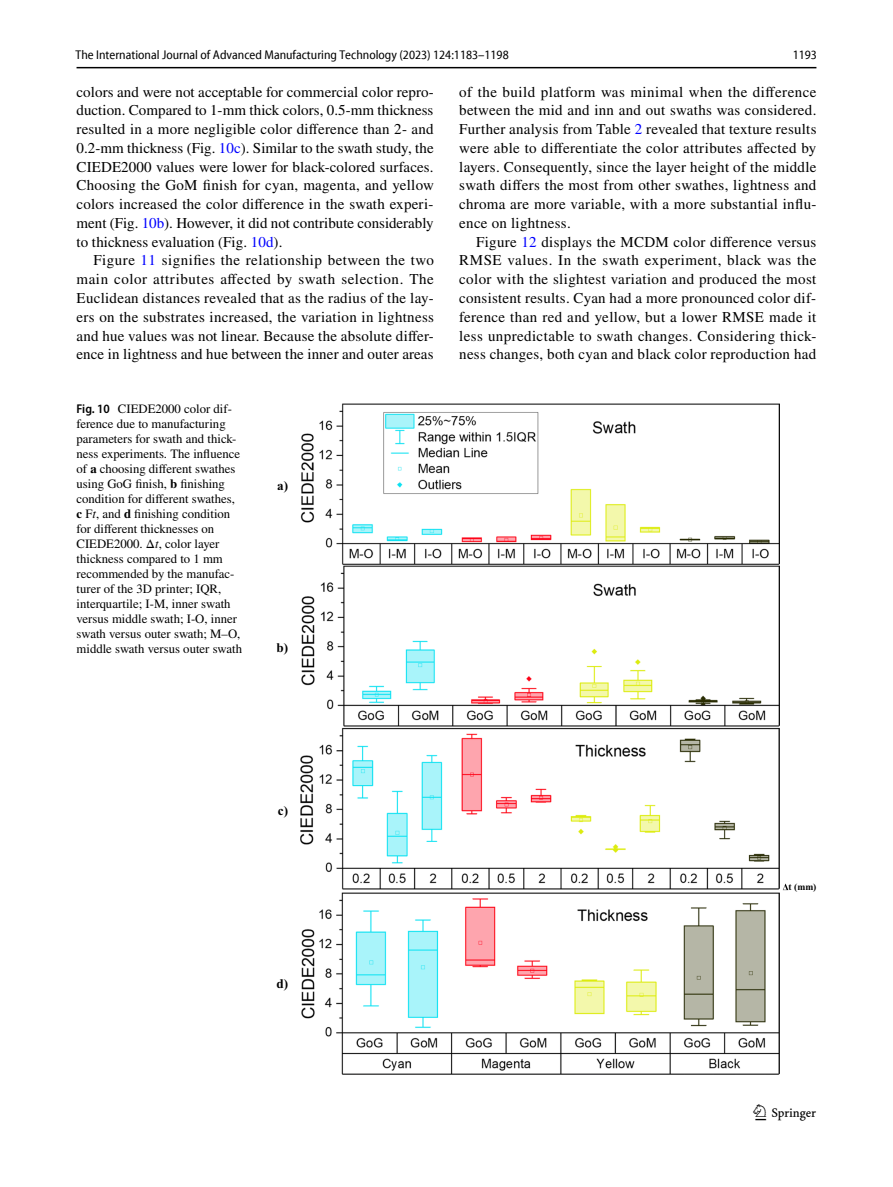
<style>
.page{position:relative;width:893px;height:1187px;background:#fff}
.page>*{position:absolute;margin:0;border:0;box-sizing:border-box;transform-origin:0 0}
.t1{font:22.5px "Springnew Regular 3";color:#000}
.t2{font:15px/18.8px "STIX";letter-spacing:.005em;color:#000;text-align:justify}
.t3{font:700 13.2px "Times New Roman";color:#000}
.t4{font:12.75px/15px "STIX";color:#000}
.t5{font:semi-condensed 12.75px "Myriad Pro Unic";color:#000}
.t6{font:700 9.6px "Times New Roman";color:#000}
.s1{color:#00f}
.s2{font-family:"Myriad Pro";font-weight:600;font-stretch:semi-condensed}
.s3{font-weight:700}
.s4{font-style:italic}
</style>
<div class="page">
<hr style="left:77px;top:67px;width:739px;height:1px;background:#000">
<img style="left:301px;top:403px;width:479px;height:670px">
<svg style="left:783px;top:883px;width:5px;height:7px"></svg>
<p class="t5" style="left:76px;top:50px;width:435px">The International Journal of Advanced Manufacturing Technology (2023) 124:1183–1198</p>
<p class="t5" style="left:793px;top:50px;width:26px">1193</p>
<p class="t2" style="left:77px;top:83px;width:359px">colors and were not acceptable for commercial color repro&shy;duction. Compared to 1-mm thick colors, 0.5-mm thickness resulted in a more negligible color difference than 2- and 0.2-mm thickness (Fig. <span class="s1">10c</span>). Similar to the swath study, the CIEDE2000 values were lower for black-colored surfaces.<br>Choosing the GoM finish for cyan, magenta, and yellow colors increased the color difference in the swath experi&shy;ment (Fig. <span class="s1">10b</span>). However, it did not contribute considerably to thickness evaluation (Fig. <span class="s1">10d</span>).</p>
<p class="t2" style="left:77px;top:252px;width:359px;text-indent:17px">Figure <span class="s1">11</span> signifies the relationship between the two main color attributes affected by swath selection. The Euclidean distances revealed that as the radius of the lay&shy;ers on the substrates increased, the variation in lightness and hue values was not linear. Because the absolute differ&shy;ence in lightness and hue between the inner and outer areas</p>
<p class="t4" style="left:77px;top:402px;width:167px"><span class="s2">Fig. 10</span> CIEDE2000 color dif&shy;ference due to manufacturing parameters for swath and thick&shy;ness experiments. The influence of <span class="s3">a</span> choosing different swathes using GoG finish, <span class="s3">b</span> finishing condition for different swathes, <span class="s3">c</span> F<span class="s4">t</span>, and <span class="s3">d</span> finishing condition for different thicknesses on<br>CIEDE2000. Δ<span class="s4">t</span>, color layer thickness compared to 1 mm recommended by the manufac&shy;turer of the 3D printer; IQR, interquartile; I-M, inner swath versus middle swath; I-O, inner swath versus outer swath; M–O, middle swath versus outer swath</p>
<p class="t3" style="left:277px;top:475px;width:12px">a)</p>
<p class="t3" style="left:276px;top:637px;width:13px">b)</p>
<p class="t2" style="left:459px;top:83px;width:359px">of the build platform was minimal when the difference between the mid and inn and out swaths was considered.<br>Further analysis from Table <span class="s1">2</span> revealed that texture results were able to differentiate the color attributes affected by layers. Consequently, since the layer height of the middle swath differs the most from other swathes, lightness and chroma are more variable, with a more substantial influ&shy;ence on lightness.</p>
<p class="t2" style="left:459px;top:233px;width:359px;text-indent:17px">Figure <span class="s1">12</span> displays the MCDM color difference versus RMSE values. In the swath experiment, black was the color with the slightest variation and produced the most consistent results. Cyan had a more pronounced color dif&shy;ference than red and yellow, but a lower RMSE made it less unpredictable to swath changes. Considering thick&shy;ness changes, both cyan and black color reproduction had</p>
<p class="t3" style="left:278px;top:800px;width:12px">c)</p>
<p class="t3" style="left:276px;top:974px;width:13px">d)</p>
<p class="t6" style="left:788px;top:879px;width:29px">t (mm)</p>
<h1 class="t1" style="left:755px;top:1104px;width:62px">1 3</h1>
</div>
